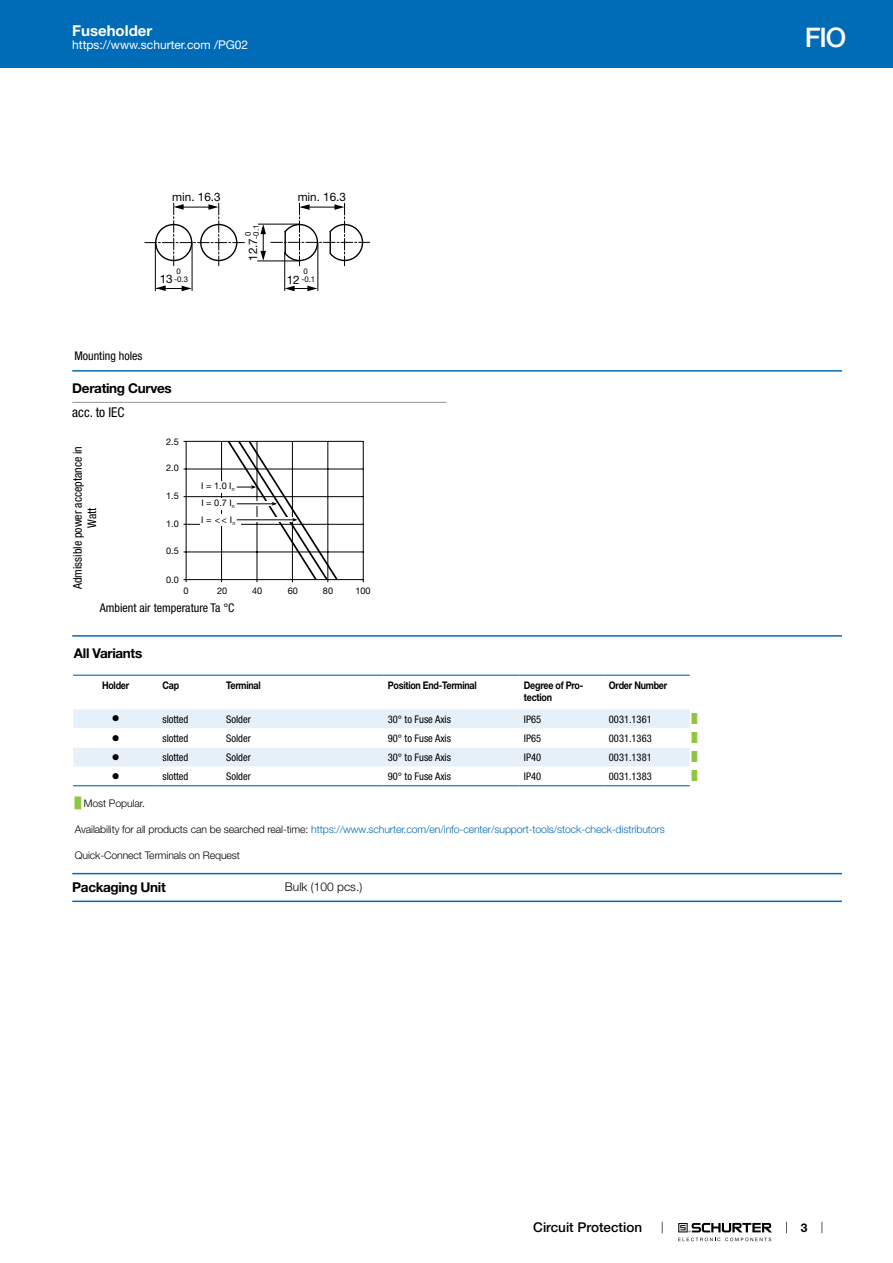
<style>
.page{position:relative;width:893px;height:1263px;background:#fff}
.page>*{position:absolute;margin:0;border:0;box-sizing:border-box;transform-origin:0 0}
.t1{font:500 27px "Helvetica Neue LT";color:#fff}
.t2{font:700 15px "Helvetica Neue LT";color:#fff}
.t3{font:700 13.5px "Helvetica Neue LT";letter-spacing:-.025em;color:#000}
.t4{font:500 13.5px "Helvetica Neue LT";color:#000}
.t5{font:condensed 13.5px "Helvetica Neue LT";color:#000}
.t6{font:condensed 12px/14.4px "Helvetica Neue LT";color:#000;text-align:center}
.t7{font:12px "Helvetica Neue LT";color:#fff}
.t8{font:300 12px "Helvetica Neue LT";color:#000}
.t9{font:700 12px "Helvetica Neue LT";color:#000}
.t10{font:11.7px "Helvetica Neue LT";color:#000}
.t11{font:condensed 10.5px "Helvetica Neue LT";color:#000}
.t12{font:300 10.5px "Helvetica Neue LT";letter-spacing:-.01em;color:#006bb6}
.t13{font:700 10.5px/12.6px "Helvetica Neue LT";letter-spacing:-.025em;color:#000;scale:.85 1}
.t14{font:300 10.5px "Helvetica Neue LT";letter-spacing:-.01em;color:#000}
.t15{font:10.5px "Wingdings";color:#000}
.t16{font:9.15px "Helvetica Neue LT";color:#000}
.t17{font:9px "Arial Unicode MS";color:#8dc63f}
.t18{font:7.8px/7.8px "Helvetica Neue LT";color:#000}
.s1{font-family:"Arial Unicode MS";font-weight:400;color:#8dc63f}
.s2{color:#000}
</style>
<div class="page">
<svg style="left:678px;top:1223px;width:94px;height:18px"></svg>
<div style="left:0;top:0;width:893px;height:68px;background:#006bb6"></div>
<hr style="left:155px;top:242px;width:1px;height:49px;background:#000">
<hr style="left:192px;top:242px;width:1px;height:49px;background:#000">
<hr style="left:157px;top:288px;width:33px;height:1px;background:#000">
<svg style="left:156px;top:285px;width:10px;height:6px"></svg>
<svg style="left:182px;top:286px;width:10px;height:5px"></svg>
<svg style="left:145px;top:203px;width:100px;height:63px"></svg>
<hr style="left:284px;top:252px;width:1px;height:39px;background:#000">
<hr style="left:318px;top:242px;width:1px;height:49px;background:#000">
<hr style="left:258px;top:224px;width:41px;height:1px;background:#000">
<hr style="left:258px;top:261px;width:42px;height:1px;background:#000">
<svg style="left:285px;top:286px;width:32px;height:5px"></svg>
<svg style="left:260px;top:203px;width:110px;height:63px"></svg>
<hr style="left:72px;top:370px;width:770px;height:2px;background:#006bb6">
<hr style="left:72px;top:402px;width:374px;height:1px;background:#939598">
<hr style="left:184px;top:441px;width:179px;height:1px;background:#000">
<hr style="left:184px;top:579px;width:179px;height:1px;background:#000">
<hr style="left:186px;top:441px;width:1px;height:141px;background:#000">
<hr style="left:221px;top:441px;width:1px;height:141px;background:#000">
<hr style="left:257px;top:441px;width:1px;height:141px;background:#000">
<hr style="left:292px;top:441px;width:1px;height:141px;background:#000">
<hr style="left:328px;top:441px;width:1px;height:141px;background:#000">
<hr style="left:363px;top:441px;width:1px;height:141px;background:#000">
<hr style="left:184px;top:469px;width:179px;height:1px;background:#000">
<hr style="left:184px;top:496px;width:179px;height:1px;background:#000">
<hr style="left:184px;top:524px;width:179px;height:1px;background:#000">
<hr style="left:184px;top:552px;width:179px;height:1px;background:#000">
<div style="left:200px;top:515px;width:41px;height:11px;background:#fff"></div>
<div style="left:200px;top:498px;width:41px;height:11px;background:#fff"></div>
<div style="left:200px;top:481px;width:41px;height:12px;background:#fff"></div>
<svg style="left:226px;top:440px;width:113px;height:141px"></svg>
<hr style="left:72px;top:635px;width:770px;height:2px;background:#006bb6">
<div style="left:73px;top:709px;width:617px;height:19px;background:#e6f0f8"></div>
<svg style="left:73px;top:748px;width:617px;height:39px;fill:#ecf3f9"></svg>
<hr style="left:73px;top:675px;width:85px;height:1px;background:#006bb6">
<hr style="left:158px;top:675px;width:64px;height:1px;background:#006bb6">
<hr style="left:222px;top:675px;width:162px;height:1px;background:#006bb6">
<hr style="left:384px;top:675px;width:136px;height:1px;background:#006bb6">
<hr style="left:520px;top:675px;width:85px;height:1px;background:#006bb6">
<hr style="left:605px;top:675px;width:85px;height:1px;background:#006bb6">
<hr style="left:73px;top:785px;width:85px;height:1px;background:#006bb6">
<hr style="left:158px;top:785px;width:64px;height:1px;background:#006bb6">
<hr style="left:222px;top:785px;width:162px;height:1px;background:#006bb6">
<hr style="left:384px;top:785px;width:136px;height:1px;background:#006bb6">
<hr style="left:520px;top:785px;width:85px;height:1px;background:#006bb6">
<hr style="left:605px;top:785px;width:85px;height:1px;background:#006bb6">
<hr style="left:72px;top:873px;width:770px;height:1px;background:#006bb6">
<hr style="left:72px;top:900px;width:770px;height:2px;background:#006bb6">
<h2 class="t2" style="left:72px;top:21px;width:81px">Fuseholder</h2>
<p class="t7" style="left:72px;top:38px;width:178px">https://www.schurter.com /PG02</p>
<p class="t10" style="left:172px;top:190px;width:50px">min. 16.3</p>
<p class="t10" style="left:160px;top:272px;width:15px">13</p>
<p class="t18" style="left:174px;top:267px;width:15px">0 -0.3</p>
<p class="t18" style="left:244px;top:239px;width:15px;rotate:-90deg">0 -0.1</p>
<p class="t10" style="left:246px;top:261px;width:24px;rotate:-90deg">12.7</p>
<p class="t10" style="left:298px;top:190px;width:50px">min. 16.3</p>
<p class="t10" style="left:287px;top:272px;width:15px">12</p>
<p class="t18" style="left:301px;top:268px;width:15px">0 -0.1</p>
<p class="t6" style="left:74px;top:349px;width:69px">Mounting holes</p>
<p class="t3" style="left:72px;top:380px;width:101px">Derating Curves</p>
<p class="t5" style="left:72px;top:404px;width:54px">acc. to IEC</p>
<p class="t6" style="left:70px;top:589px;width:145px;rotate:-90deg">Admissible power acceptance in<br>Watt</p>
<p class="t16" style="left:166px;top:436px;width:14px">2.5</p>
<p class="t16" style="left:166px;top:463px;width:14px">2.0</p>
<p class="t16" style="left:201px;top:481px;width:35px">I = 1.0 I<sub>n</sub></p>
<p class="t16" style="left:166px;top:490px;width:14px">1.5</p>
<p class="t16" style="left:166px;top:518px;width:14px">1.0</p>
<p class="t16" style="left:166px;top:546px;width:14px">0.5</p>
<p class="t16" style="left:166px;top:574px;width:14px">0.0</p>
<p class="t16" style="left:201px;top:497px;width:35px">I = 0.7 I<sub>n</sub></p>
<p class="t16" style="left:201px;top:514px;width:36px">I = &lt;&lt; I<sub>n</sub></p>
<p class="t16" style="left:184px;top:585px;width:7px">0</p>
<p class="t16" style="left:217px;top:585px;width:12px">20</p>
<p class="t16" style="left:252px;top:585px;width:12px">40</p>
<p class="t16" style="left:288px;top:585px;width:12px">60</p>
<p class="t16" style="left:323px;top:585px;width:12px">80</p>
<p class="t16" style="left:355px;top:585px;width:17px">100</p>
<p class="t6" style="left:100px;top:601px;width:136px">Ambient air temperature Ta °C</p>
<p class="t3" style="left:74px;top:645px;width:70px">All Variants</p>
<p class="t13" style="left:102px;top:678px;width:34px">Holder</p>
<p class="t13" style="left:162px;top:678px;width:21px">Cap</p>
<p class="t13" style="left:226px;top:678px;width:42px">Terminal</p>
<p class="t13" style="left:388px;top:678px;width:106px">Position End-Terminal</p>
<p class="t13" style="left:524px;top:678px;width:72px">Degree of Pro&shy;tection</p>
<p class="t13" style="left:609px;top:678px;width:70px">Order Number</p>
<p class="t15" style="left:112px;top:713px;width:9px">●</p>
<p class="t11" style="left:162px;top:713px;width:28px">slotted</p>
<p class="t11" style="left:226px;top:713px;width:26px">Solder</p>
<p class="t11" style="left:388px;top:713px;width:65px">30° to Fuse Axis</p>
<p class="t11" style="left:524px;top:713px;width:19px">IP65</p>
<p class="t11" style="left:609px;top:713px;width:44px">0031.1361</p>
<p class="t17" style="left:692px;top:712px;width:7px">█</p>
<p class="t15" style="left:112px;top:732px;width:9px">●</p>
<p class="t11" style="left:162px;top:732px;width:28px">slotted</p>
<p class="t11" style="left:226px;top:732px;width:26px">Solder</p>
<p class="t11" style="left:388px;top:732px;width:65px">90° to Fuse Axis</p>
<p class="t11" style="left:524px;top:732px;width:19px">IP65</p>
<p class="t11" style="left:609px;top:732px;width:44px">0031.1363</p>
<p class="t17" style="left:692px;top:731px;width:7px">█</p>
<p class="t15" style="left:112px;top:751px;width:9px">●</p>
<p class="t11" style="left:162px;top:751px;width:28px">slotted</p>
<p class="t11" style="left:226px;top:751px;width:26px">Solder</p>
<p class="t11" style="left:388px;top:751px;width:65px">30° to Fuse Axis</p>
<p class="t11" style="left:524px;top:751px;width:19px">IP40</p>
<p class="t11" style="left:609px;top:751px;width:44px">0031.1381</p>
<p class="t17" style="left:692px;top:751px;width:7px">█</p>
<p class="t15" style="left:112px;top:770px;width:9px">●</p>
<p class="t11" style="left:162px;top:770px;width:28px">slotted</p>
<p class="t11" style="left:226px;top:770px;width:26px">Solder</p>
<p class="t11" style="left:388px;top:770px;width:65px">90° to Fuse Axis</p>
<p class="t11" style="left:524px;top:770px;width:19px">IP40</p>
<p class="t11" style="left:609px;top:770px;width:44px">0031.1383</p>
<p class="t17" style="left:692px;top:770px;width:7px">█</p>
<p class="t14" style="left:75px;top:797px;width:72px"><span class="s1">█</span> Most Popular.</p>
<p class="t12" style="left:75px;top:823px;width:591px"><span class="s2">Availability for all products can be searched real-time:</span> https://www.schurter.com/en/info-center/support-tools/stock-check-distributors</p>
<p class="t14" style="left:75px;top:849px;width:167px">Quick-Connect Terminals on Request</p>
<p class="t3" style="left:72px;top:879px;width:95px">Packaging Unit</p>
<p class="t8" style="left:285px;top:879px;width:79px">Bulk (100 pcs.)</p>
<h1 class="t1" style="left:805px;top:21px;width:43px">FIO</h1>
<p class="t4" style="left:533px;top:1219px;width:110px">Circuit Protection</p>
<p class="t9" style="left:801px;top:1220px;width:8px">3</p>
</div>
